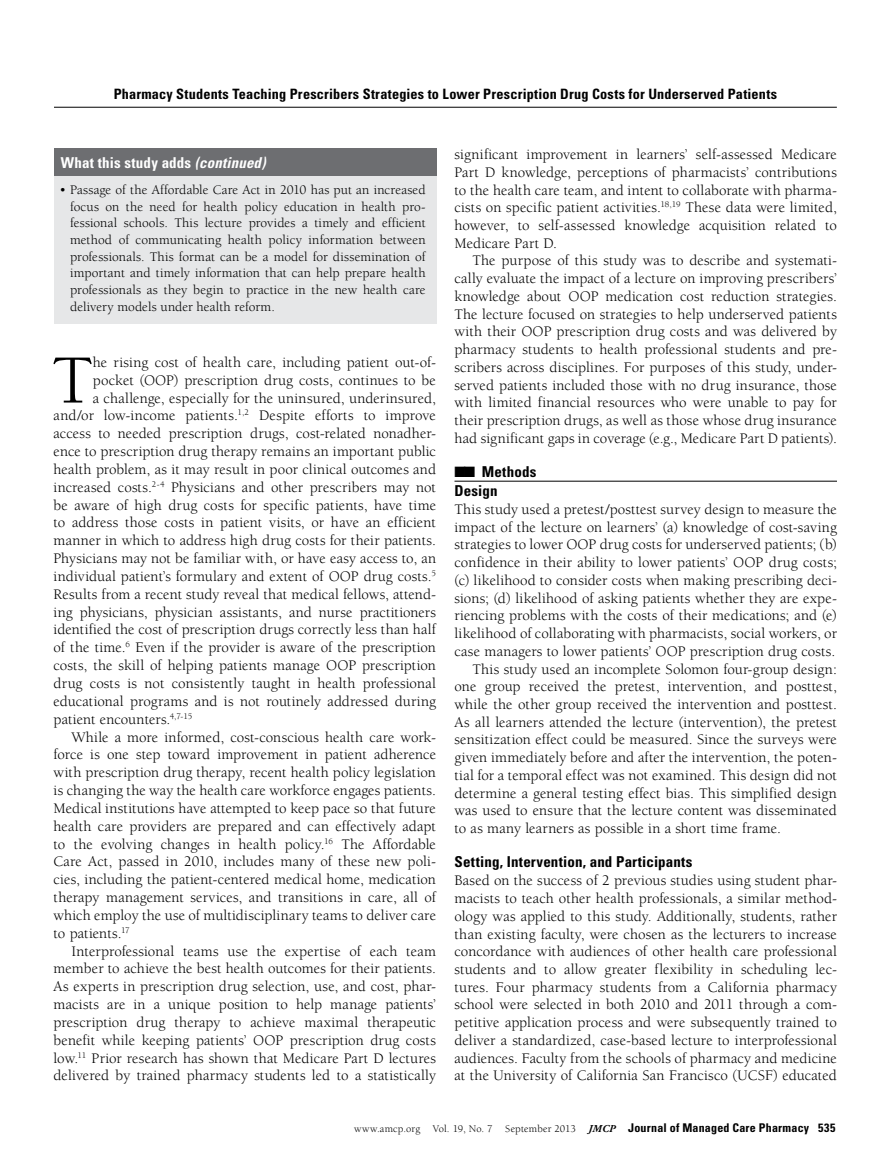
<style>
.page{position:relative;width:891px;height:1175px;background:#fff}
.page>*{position:absolute;margin:0;border:0;box-sizing:border-box;transform-origin:0 0}
.t1{font:70.8px "Berkeley Pro";color:#000}
.t2{font:15px/17.7px "Berkeley Pro";letter-spacing:.005em;color:#000;text-align:justify}
.t3{font:700 condensed 15px/19.6px "Univers";letter-spacing:.01em;color:#000}
.t4{font:700 condensed 15px "Univers";letter-spacing:.015em;color:#fff}
.t5{font:700 condensed 14.25px "Univers";letter-spacing:.015em;color:#000}
.t6{font:13.5px/16.6px "Berkeley Pro";color:#000;text-align:justify}
.t7{font:10.5px "Berkeley Pro";letter-spacing:.01em;color:#000}
.s1{font-style:italic}
.s2{font-family:"Adobe Garamond Pro";font-weight:700;font-style:italic}
.s3{font-family:"Univers";font-weight:700;font-stretch:condensed;font-size:12px}
</style>
<div class="page">
<hr style="left:54px;top:107px;width:783px;height:1px;background:#000">
<hr style="left:455px;top:481px;width:382px;height:1px;background:#000">
<div style="left:54px;top:158px;width:382px;height:166px;background:#e6e7e8"></div>
<div style="left:54px;top:148px;width:382px;height:28px;background:#6d6e71"></div>
<p class="t5" style="left:114px;top:85px;width:665px">Pharmacy Students Teaching Prescribers Strategies to Lower Prescription Drug Costs for Underserved Patients</p>
<p class="t4" style="left:61px;top:154px;width:206px">What this study adds <span class="s1">(continued)</span></p>
<p class="t6" style="left:70px;top:182px;width:357px;text-indent:-11px">• Passage of the Affordable Care Act in 2010 has put an increased focus on the need for health policy education in health pro&shy;fessional schools. This lecture provides a timely and efficient method of communicating health policy information between professionals. This format can be a model for dissemination of important and timely information that can help prepare health professionals as they begin to practice in the new health care delivery models under health reform.</p>
<h1 class="t1" style="left:52px;top:341px;width:42px">T</h1>
<p class="t2" style="left:93px;top:354px;width:345px">he rising cost of health care, including patient out-of-</p>
<p class="t2" style="left:93px;top:371px;width:345px">pocket (OOP) prescription drug costs, continues to be</p>
<p class="t2" style="left:93px;top:389px;width:345px">a challenge, especially for the uninsured, underinsured,</p>
<p class="t2" style="left:54px;top:407px;width:384px">and/or low-income patients.<sup>1,2</sup> Despite efforts to improve</p>
<p class="t2" style="left:54px;top:425px;width:384px">access to needed prescription drugs, cost-related nonadher-</p>
<p class="t2" style="left:54px;top:442px;width:384px">ence to prescription drug therapy remains an important public</p>
<p class="t2" style="left:54px;top:460px;width:384px">health problem, as it may result in poor clinical outcomes and</p>
<p class="t2" style="left:54px;top:478px;width:384px">increased costs.<sup>2-4</sup> Physicians and other prescribers may not</p>
<p class="t2" style="left:54px;top:496px;width:384px">be aware of high drug costs for specific patients, have time</p>
<p class="t2" style="left:54px;top:514px;width:384px">to address those costs in patient visits, or have an efficient</p>
<p class="t2" style="left:54px;top:532px;width:384px">manner in which to address high drug costs for their patients.</p>
<p class="t2" style="left:54px;top:549px;width:384px">Physicians may not be familiar with, or have easy access to, an</p>
<p class="t2" style="left:54px;top:567px;width:384px">individual patient’s formulary and extent of OOP drug costs.<sup>5</sup></p>
<p class="t2" style="left:54px;top:585px;width:384px">Results from a recent study reveal that medical fellows, attend-</p>
<p class="t2" style="left:54px;top:603px;width:384px">ing physicians, physician assistants, and nurse practitioners</p>
<p class="t2" style="left:54px;top:621px;width:384px">identified the cost of prescription drugs correctly less than half</p>
<p class="t2" style="left:54px;top:639px;width:384px">of the time.<sup>6</sup> Even if the provider is aware of the prescription</p>
<p class="t2" style="left:54px;top:656px;width:384px">costs, the skill of helping patients manage OOP prescription</p>
<p class="t2" style="left:54px;top:674px;width:384px">drug costs is not consistently taught in health professional</p>
<p class="t2" style="left:54px;top:692px;width:384px">educational programs and is not routinely addressed during</p>
<p class="t2" style="left:54px;top:710px;width:140px">patient encounters.<sup>4,7-15</sup></p>
<p class="t2" style="left:72px;top:728px;width:366px">While a more informed, cost-conscious health care work-</p>
<p class="t2" style="left:54px;top:746px;width:384px">force is one step toward improvement in patient adherence</p>
<p class="t2" style="left:54px;top:763px;width:384px">with prescription drug therapy, recent health policy legislation</p>
<p class="t2" style="left:54px;top:781px;width:384px">is changing the way the health care workforce engages patients.</p>
<p class="t2" style="left:54px;top:799px;width:384px">Medical institutions have attempted to keep pace so that future</p>
<p class="t2" style="left:54px;top:817px;width:384px">health care providers are prepared and can effectively adapt</p>
<p class="t2" style="left:54px;top:835px;width:384px">to the evolving changes in health policy.<sup>16</sup> The Affordable</p>
<p class="t2" style="left:54px;top:853px;width:384px">Care Act, passed in 2010, includes many of these new poli-</p>
<p class="t2" style="left:54px;top:870px;width:384px">cies, including the patient-centered medical home, medication</p>
<p class="t2" style="left:54px;top:888px;width:384px">therapy management services, and transitions in care, all of</p>
<p class="t2" style="left:54px;top:906px;width:384px">which employ the use of multidisciplinary teams to deliver care</p>
<p class="t2" style="left:54px;top:924px;width:78px">to patients.<sup>17</sup></p>
<p class="t2" style="left:72px;top:942px;width:366px">Interprofessional teams use the expertise of each team</p>
<p class="t2" style="left:54px;top:960px;width:384px">member to achieve the best health outcomes for their patients.</p>
<p class="t2" style="left:54px;top:977px;width:384px">As experts in prescription drug selection, use, and cost, phar-</p>
<p class="t2" style="left:54px;top:995px;width:384px">macists are in a unique position to help manage patients’</p>
<p class="t2" style="left:54px;top:1013px;width:384px">prescription drug therapy to achieve maximal therapeutic</p>
<p class="t2" style="left:54px;top:1031px;width:384px">benefit while keeping patients’ OOP prescription drug costs</p>
<p class="t2" style="left:54px;top:1049px;width:384px">low.<sup>11</sup> Prior research has shown that Medicare Part D lectures</p>
<p class="t2" style="left:54px;top:1067px;width:384px">delivered by trained pharmacy students led to a statistically</p>
<p class="t2" style="left:455px;top:146px;width:384px">significant improvement in learners’ self-assessed Medicare Part D knowledge, perceptions of pharmacists’ contributions to the health care team, and intent to collaborate with pharma&shy;cists on specific patient activities.<sup>18,19</sup> These data were limited, however, to self-assessed knowledge acquisition related to Medicare Part D.</p>
<p class="t2" style="left:455px;top:252px;width:384px;text-indent:18px">The purpose of this study was to describe and systemati&shy;cally evaluate the impact of a lecture on improving prescribers’ knowledge about OOP medication cost reduction strategies.<br>The lecture focused on strategies to help underserved patients with their OOP prescription drug costs and was delivered by pharmacy students to health professional students and pre&shy;scribers across disciplines. For purposes of this study, under&shy;served patients included those with no drug insurance, those with limited financial resources who were unable to pay for their prescription drugs, as well as those whose drug insurance had significant gaps in coverage (e.g., Medicare Part D patients).</p>
<p class="t3" style="left:455px;top:461px;width:83px">■■ Methods<br>Design</p>
<p class="t2" style="left:455px;top:500px;width:384px">This study used a pretest/posttest survey design to measure the</p>
<p class="t2" style="left:455px;top:518px;width:384px">impact of the lecture on learners’ (a) knowledge of cost-saving</p>
<p class="t2" style="left:455px;top:536px;width:384px">strategies to lower OOP drug costs for underserved patients; (b)</p>
<p class="t2" style="left:455px;top:554px;width:384px">confidence in their ability to lower patients’ OOP drug costs;</p>
<p class="t2" style="left:455px;top:571px;width:384px">(c) likelihood to consider costs when making prescribing deci-</p>
<p class="t2" style="left:455px;top:589px;width:384px">sions; (d) likelihood of asking patients whether they are expe-</p>
<p class="t2" style="left:455px;top:607px;width:384px">riencing problems with the costs of their medications; and (e)</p>
<p class="t2" style="left:455px;top:624px;width:384px">likelihood of collaborating with pharmacists, social workers, or</p>
<p class="t2" style="left:455px;top:642px;width:382px">case managers to lower patients’ OOP prescription drug costs.</p>
<p class="t2" style="left:473px;top:660px;width:366px">This study used an incomplete Solomon four-group design:</p>
<p class="t2" style="left:455px;top:678px;width:384px">one group received the pretest, intervention, and posttest,</p>
<p class="t2" style="left:455px;top:695px;width:384px">while the other group received the intervention and posttest.</p>
<p class="t2" style="left:455px;top:713px;width:384px">As all learners attended the lecture (intervention), the pretest</p>
<p class="t2" style="left:455px;top:731px;width:384px">sensitization effect could be measured. Since the surveys were</p>
<p class="t2" style="left:455px;top:748px;width:384px">given immediately before and after the intervention, the poten-</p>
<p class="t2" style="left:455px;top:766px;width:384px">tial for a temporal effect was not examined. This design did not</p>
<p class="t2" style="left:455px;top:784px;width:384px">determine a general testing effect bias. This simplified design</p>
<p class="t2" style="left:455px;top:802px;width:384px">was used to ensure that the lecture content was disseminated</p>
<p class="t2" style="left:455px;top:819px;width:328px">to as many learners as possible in a short time frame.</p>
<p class="t3" style="left:455px;top:851px;width:240px">Setting, Intervention, and Participants</p>
<p class="t2" style="left:455px;top:872px;width:384px">Based on the success of 2 previous studies using student phar&shy;macists to teach other health professionals, a similar method&shy;ology was applied to this study. Additionally, students, rather than existing faculty, were chosen as the lecturers to increase concordance with audiences of other health care professional students and to allow greater flexibility in scheduling lec&shy;tures. Four pharmacy students from a California pharmacy school were selected in both 2010 and 2011 through a com&shy;petitive application process and were subsequently trained to deliver a standardized, case-based lecture to interprofessional audiences. Faculty from the schools of pharmacy and medicine at the University of California San Francisco (UCSF) educated</p>
<p class="t7" style="left:354px;top:1122px;width:483px">www.amcp.org Vol. 19, No. 7 September 2013 <span class="s2">JMCP</span> <span class="s3">Journal of Managed Care Pharmacy 535</span></p>
</div>
